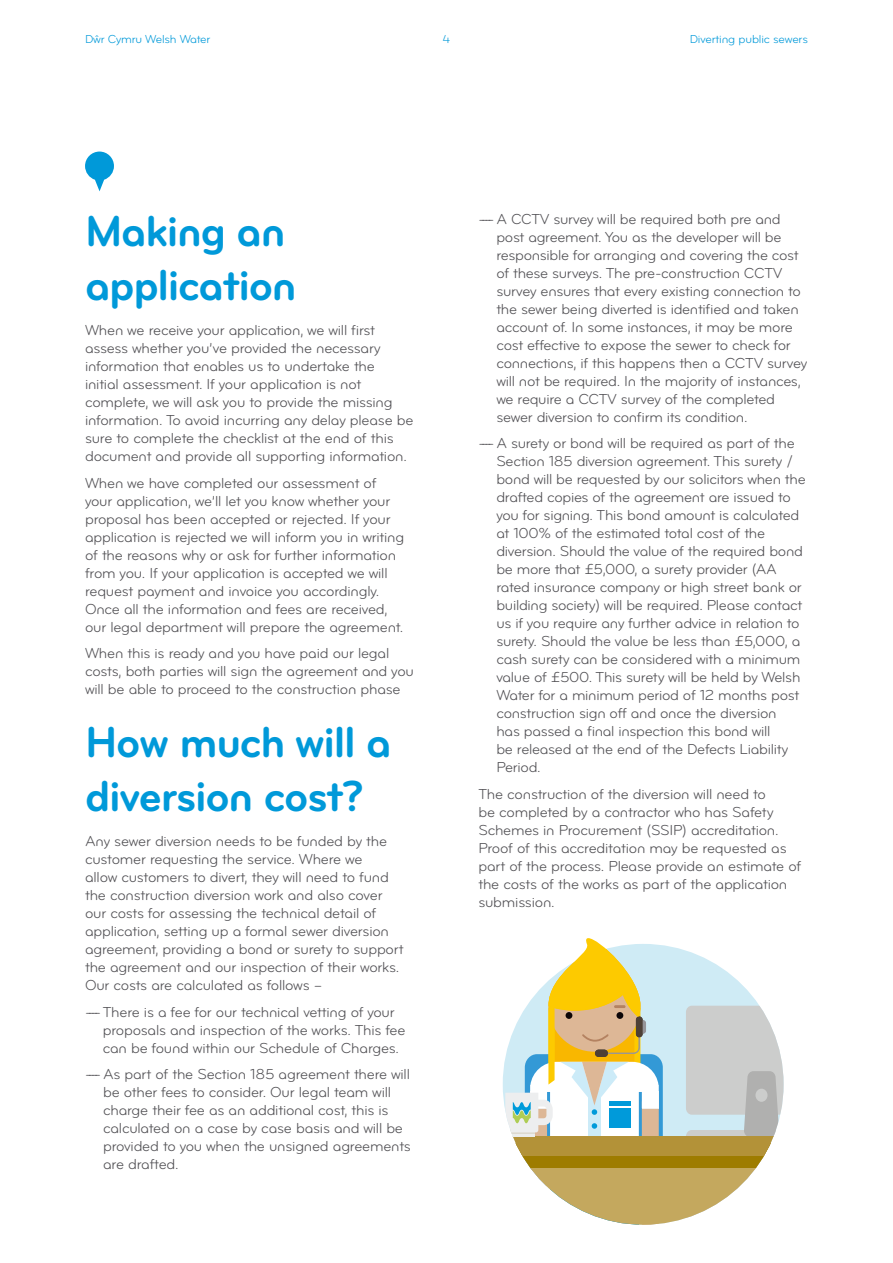
<style>
.page{position:relative;width:893px;height:1263px;background:#fff}
.page>*{position:absolute;margin:0;border:0;box-sizing:border-box;transform-origin:0 0}
.t1{font:45px/54px "Bryant Pro Bold Alternate";letter-spacing:-.03em;color:#0099d9}
.t2{font:15px/18px "Bryant Pro Regular Alternate";letter-spacing:-.02em;color:#504f53}
.t3{font:12px "Bryant Pro Regular Alternate";letter-spacing:-.015em;color:#0099d9}
</style>
<div class="page">
<svg style="left:503px;top:945px;width:257px;height:191px;fill:#cfebf5"></svg>
<svg style="left:686px;top:1006px;width:98px;height:130px"></svg>
<svg style="left:659px;top:1168px;width:97px;height:56px;fill:#c4a85e"></svg>
<svg style="left:659px;top:1156px;width:105px;height:12px"></svg>
<div style="left:503px;top:1136px;width:281px;height:20px;background:#b39238"></div>
<svg style="left:505px;top:938px;width:154px;height:287px"></svg>
<div style="left:595px;top:1049px;width:13px;height:8px;background:#4d4036;border-radius:4px"></div>
<div style="left:639px;top:1020px;width:7px;height:14px;background:#959498;border-radius:3px"></div>
<div style="left:636px;top:1016px;width:7px;height:21px;background:#4d4036;border-radius:3px"></div>
<svg style="left:85px;top:152px;width:29px;height:39px"></svg>
<p class="t3" style="left:85px;top:32px;width:127px">Dŵr Cymru Welsh Water</p>
<p class="t3" style="left:443px;top:32px;width:9px">4</p>
<p class="t3" style="left:690px;top:32px;width:120px">Diverting public sewers</p>
<h1 class="t1" style="left:85px;top:204px;width:213px">Making an application</h1>
<p class="t2" style="left:85px;top:322px;width:330px">When we receive your application, we will first assess whether you’ve provided the necessary information that enables us to undertake the<br>initial assessment. If your application is not complete, we will ask you to provide the missing information. To avoid incurring any delay please be sure to complete the checklist at the end of this document and provide all supporting information.</p>
<p class="t2" style="left:85px;top:474px;width:321px">When we have completed our assessment of your application, we’ll let you know whether your proposal has been accepted or rejected. If your application is rejected we will inform you in writing of the reasons why or ask for further information from you. If your application is accepted we will request payment and invoice you accordingly.<br>Once all the information and fees are received, our legal department will prepare the agreement.</p>
<p class="t2" style="left:85px;top:645px;width:330px">When this is ready and you have paid our legal costs, both parties will sign the agreement and you will be able to proceed to the construction phase</p>
<h1 class="t1" style="left:85px;top:715px;width:308px">How much will a diversion cost?</h1>
<p class="t2" style="left:85px;top:832px;width:320px">Any sewer diversion needs to be funded by the customer requesting the service. Where we<br>allow customers to divert, they will need to fund the construction diversion work and also cover our costs for assessing the technical detail of application, setting up a formal sewer diversion agreement, providing a bond or surety to support the agreement and our inspection of their works.<br>Our costs are calculated as follows –</p>
<p class="t2" style="left:103px;top:1003px;width:304px;text-indent:-18px">---- There is a fee for our technical vetting of your proposals and inspection of the works. This fee can be found within our Schedule of Charges.</p>
<p class="t2" style="left:103px;top:1065px;width:309px;text-indent:-18px">---- As part of the Section 185 agreement there will be other fees to consider. Our legal team will charge their fee as an additional cost, this is calculated on a case by case basis and will be provided to you when the unsigned agreements are drafted.</p>
<p class="t2" style="left:496px;top:210px;width:312px;text-indent:-18px">---- A CCTV survey will be required both pre and post agreement. You as the developer will be responsible for arranging and covering the cost of these surveys. The pre-construction CCTV survey ensures that every existing connection to the sewer being diverted is identified and taken account of. In some instances, it may be more cost effective to expose the sewer to check for connections, if this happens then a CCTV survey will not be required. In the majority of instances, we require a CCTV survey of the completed sewer diversion to confirm its condition.</p>
<p class="t2" style="left:496px;top:435px;width:311px;text-indent:-18px">---- A surety or bond will be required as part of the Section 185 diversion agreement. This surety / bond will be requested by our solicitors when the drafted copies of the agreement are issued to you for signing. This bond amount is calculated at 100% of the estimated total cost of the diversion. Should the value of the required bond be more that £5,000, a surety provider (AA rated insurance company or high street bank or building society) will be required. Please contact us if you require any further advice in relation to surety. Should the value be less than £5,000, a cash surety can be considered with a minimum value of £500. This surety will be held by Welsh Water for a minimum period of 12 months post construction sign off and once the diversion<br>has passed a final inspection this bond will<br>be released at the end of the Defects Liability Period.</p>
<p class="t2" style="left:478px;top:785px;width:324px">The construction of the diversion will need to<br>be completed by a contractor who has Safety Schemes in Procurement (SSIP) accreditation.<br>Proof of this accreditation may be requested as part of the process. Please provide an estimate of the costs of the works as part of the application submission.</p>
</div>
